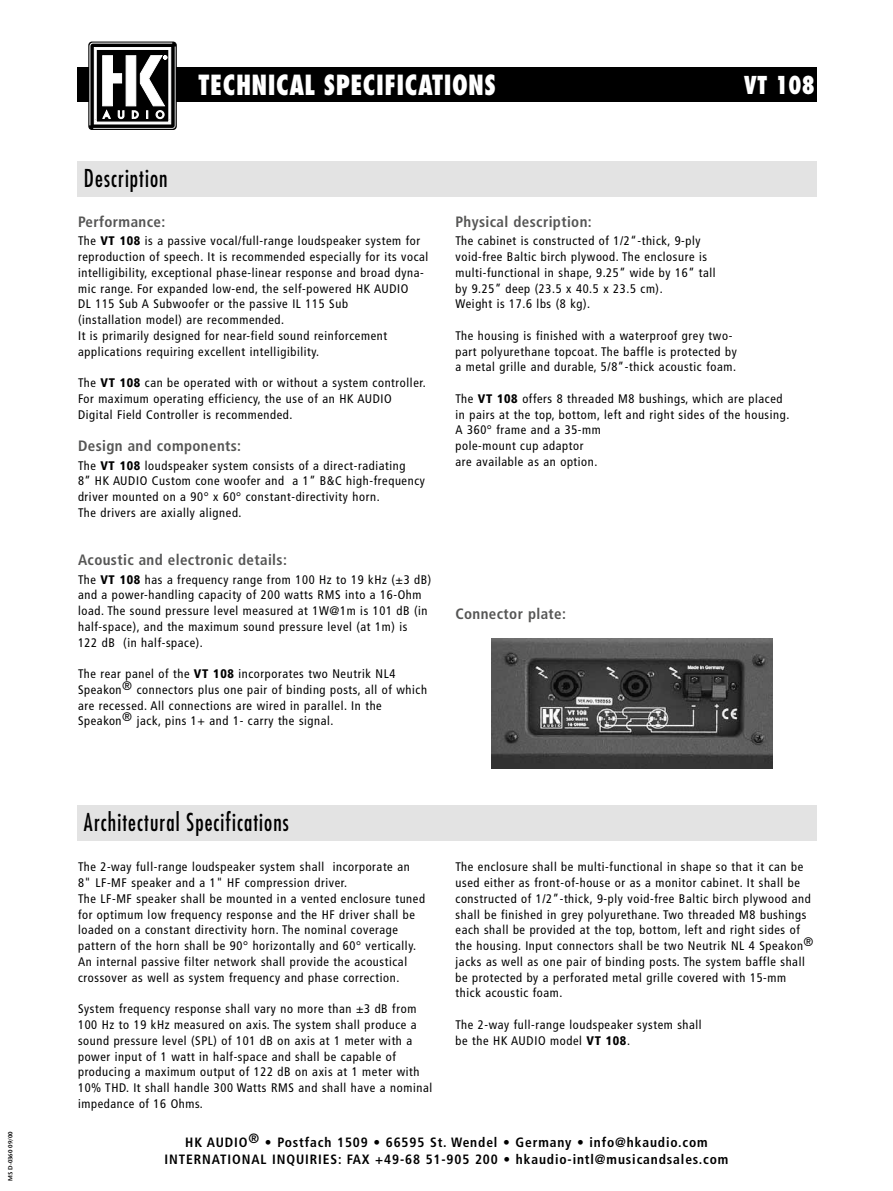
<style>
.page{position:relative;width:893px;height:1191px;background:#fff}
.page>*{position:absolute;margin:0;border:0;box-sizing:border-box;transform-origin:0 0}
.t1{font:800 condensed 27px "Futura";letter-spacing:.015em;color:#fff;scale:.9 1}
.t2{font:condensed 24px "Futura";letter-spacing:.05em;color:#000;scale:.9 1}
.t3{font:800 condensed 24px "Futura";color:#fff;scale:.9 1}
.t4{font:700 condensed 15px "Frutiger";letter-spacing:.025em;color:#565655}
.t5{font:700 condensed 13.5px/16.2px "Frutiger";letter-spacing:.065em;color:#000}
.t6{font:condensed 12.45px/15.8px "Frutiger";letter-spacing:.05em;color:#000}
.t7{font:600 6px "Stone Sans";color:#000}
.s1{font-weight:900}
</style>
<div class="page">
<div style="left:77px;top:68px;width:739px;height:34px;background:#000"></div>
<div style="left:89px;top:42px;width:87px;height:87px;border:1px solid #000;border-radius:3px"></div>
<svg style="left:90px;top:43px;width:85px;height:86px"></svg>
<div style="left:77px;top:161px;width:739px;height:35px;background:#e3e3e3"></div>
<div style="left:77px;top:805px;width:739px;height:35px;background:#e3e3e3"></div>
<img style="left:492px;top:638px;width:281px;height:130px">
<h2 class="t2" style="left:84px;top:163px;width:94px">Description</h2>
<h1 class="t1" style="left:198px;top:67px;width:332px">TECHNICAL SPECIFICATIONS</h1>
<h2 class="t3" style="left:744px;top:70px;width:80px">VT 108</h2>
<p class="t4" style="left:78px;top:212px;width:89px">Performance:</p>
<p class="t6" style="left:78px;top:233px;width:352px">The <span class="s1">VT 108</span> is a passive vocal/full-range loudspeaker system for reproduction of speech. It is recommended especially for its vocal intelligibility, exceptional phase-linear response and broad dyna&shy;mic range. For expanded low-end, the self-powered HK AUDIO<br>DL 115 Sub A Subwoofer or the passive IL 115 Sub<br>(installation model) are recommended.<br>It is primarily designed for near-field sound reinforcement applications requiring excellent intelligibility.</p>
<p class="t6" style="left:78px;top:375px;width:349px">The <span class="s1">VT 108</span> can be operated with or without a system controller.<br>For maximum operating efficiency, the use of an HK AUDIO<br>Digital Field Controller is recommended.</p>
<p class="t4" style="left:78px;top:437px;width:165px">Design and components:</p>
<p class="t6" style="left:78px;top:457px;width:348px">The <span class="s1">VT 108</span> loudspeaker system consists of a direct-radiating<br>8” HK AUDIO Custom cone woofer and a 1” B&amp;C high-frequency driver mounted on a 90° x 60° constant-directivity horn.<br>The drivers are axially aligned.</p>
<p class="t4" style="left:78px;top:551px;width:210px">Acoustic and electronic details:</p>
<p class="t6" style="left:78px;top:571px;width:355px">The <span class="s1">VT 108</span> has a frequency range from 100 Hz to 19 kHz (±3 dB) and a power-handling capacity of 200 watts RMS into a 16-Ohm load. The sound pressure level measured at 1W@1m is 101 dB (in half-space), and the maximum sound pressure level (at 1m) is<br>122 dB (in half-space).</p>
<p class="t6" style="left:78px;top:666px;width:351px">The rear panel of the <span class="s1">VT 108</span> incorporates two Neutrik NL4<br>Speakon® connectors plus one pair of binding posts, all of which are recessed. All connections are wired in parallel. In the Speakon® jack, pins 1+ and 1- carry the signal.</p>
<p class="t4" style="left:455px;top:212px;width:138px">Physical description:</p>
<p class="t6" style="left:455px;top:233px;width:262px">The cabinet is constructed of 1/2“-thick, 9-ply void-free Baltic birch plywood. The enclosure is multi-functional in shape, 9.25” wide by 16” tall by 9.25” deep (23.5 x 40.5 x 23.5 cm).<br>Weight is 17.6 lbs (8 kg).</p>
<p class="t6" style="left:455px;top:328px;width:283px">The housing is finished with a waterproof grey two&shy;part -polyurethane topcoat. The baffle is protected by a metal grille and durable, 5/8”-thick acoustic foam.</p>
<p class="t6" style="left:455px;top:391px;width:335px">The <span class="s1">VT 108</span> offers 8 threaded M8 bushings, which are placed in pairs at the top, bottom, left and right sides of the housing.<br>A 360° frame and a 35-mm<br>pole-mount cup adaptor<br>are available as an option.</p>
<p class="t4" style="left:455px;top:605px;width:112px">Connector plate:</p>
<h2 class="t2" style="left:84px;top:807px;width:229px">Architectural Specifications</h2>
<p class="t6" style="left:78px;top:859px;width:348px">The 2-way full-range loudspeaker system shall incorporate an 8" LF-MF speaker and a 1" HF compression driver.<br>The LF-MF speaker shall be mounted in a vented enclosure tuned for optimum low frequency response and the HF driver shall be loaded on a constant directivity horn. The nominal coverage pattern of the horn shall be 90° horizontally and 60° vertically.<br>An internal passive filter network shall provide the acoustical crossover as well as system frequency and phase correction.</p>
<p class="t6" style="left:78px;top:1001px;width:356px">System frequency response shall vary no more than ±3 dB from 100 Hz to 19 kHz measured on axis. The system shall produce a sound pressure level (SPL) of 101 dB on axis at 1 meter with a power input of 1 watt in half-space and shall be capable of producing a maximum output of 122 dB on axis at 1 meter with 10% THD. It shall handle 300 Watts RMS and shall have a nominal impedance of 16 Ohms.</p>
<p class="t6" style="left:456px;top:859px;width:360px">The enclosure shall be multi-functional in shape so that it can be used either as front-of-house or as a monitor cabinet. It shall be constructed of 1/2”-thick, 9-ply void-free Baltic birch plywood and shall be finished in grey polyurethane. Two threaded M8 bushings each shall be provided at the top, bottom, left and right sides of the housing. Input connectors shall be two Neutrik NL 4 Speakon® jacks as well as one pair of binding posts. The system baffle shall be protected by a perforated metal grille covered with 15-mm thick acoustic foam.</p>
<p class="t6" style="left:456px;top:1017px;width:248px">The 2-way full-range loudspeaker system shall be the HK AUDIO model <span class="s1">VT 108</span>.</p>
<p class="t7" style="left:7px;top:1181px;width:51px;rotate:-90deg">MS D-0360 09/00</p>
<p class="t5" style="left:164px;top:1134px;width:545px;text-indent:21px">HK AUDIO® • Postfach 1509 • 66595 St. Wendel • Germany • info@hkaudio.com<br>INTERNATIONAL INQUIRIE</p>
<p class="t5" style="left:330px;top:1150px;width:400px">S: FAX +49-68 51-905 200 • hkaudio-intl@musicandsales.com</p>
</div>
